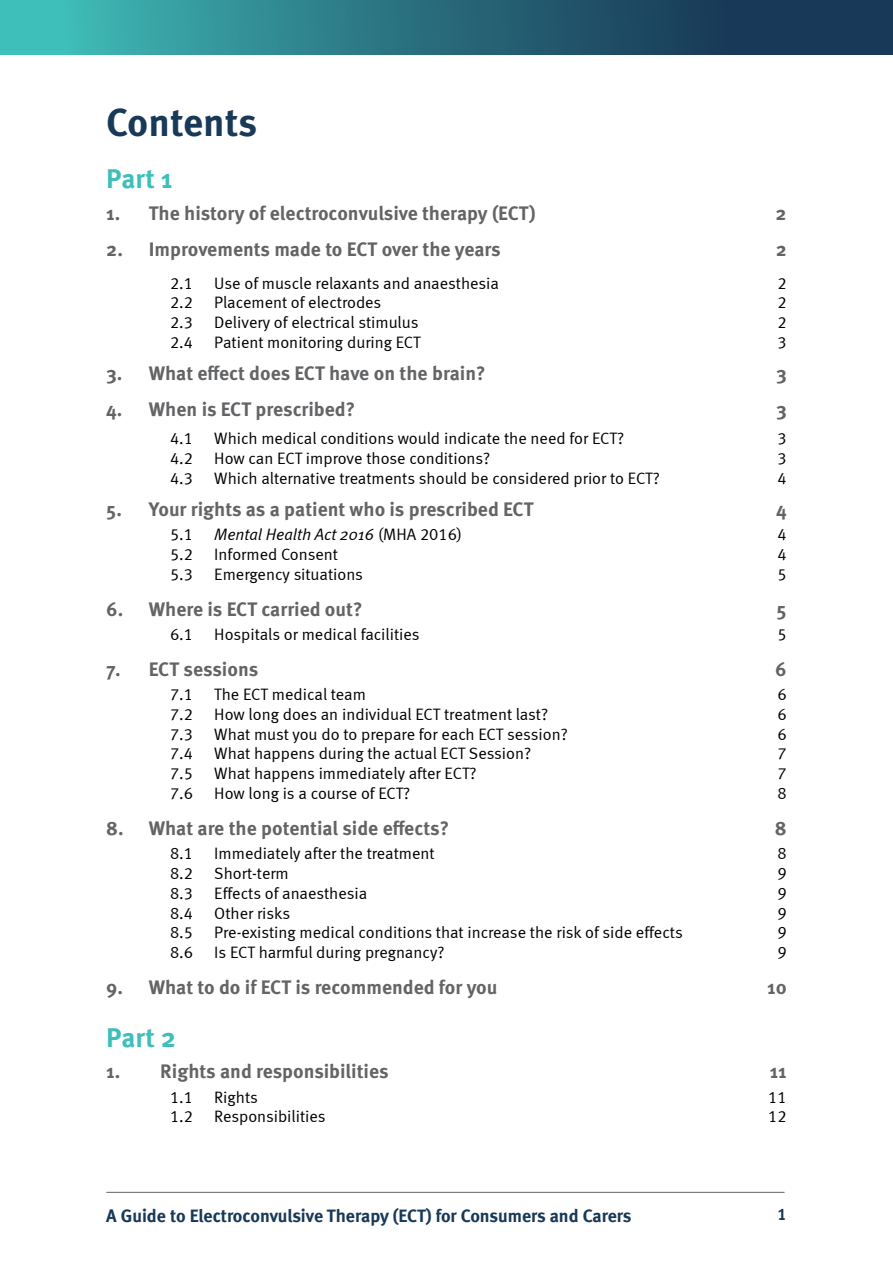
<style>
.page{position:relative;width:893px;height:1263px;background:#fff}
.page>*{position:absolute;margin:0;border:0;box-sizing:border-box;transform-origin:0 0}
.t1{font:700 39px "Meta Pro";color:#183957}
.t2{font:700 27px "Meta Pro";color:#3ebfb9}
.t3{font:700 19.5px "Meta Pro";color:#636466}
.t4{font:18px "Meta Bold LF";color:#183957}
.t5{font:16.5px "Meta Normal LF";color:#000}
.t6{font:italic 16.5px "Meta Normal";letter-spacing:-.005em;color:#000}
.t7{font:16.5px "Meta Bold LF";color:#183957}
.s1{font-family:"Meta Normal LF";font-style:normal}
</style>
<div class="page">
<svg style="left:1px;top:0;width:892px;height:54px"></svg>
<hr style="left:106px;top:1192px;width:678px;height:1px;background:#636466">
<h1 class="t1" style="left:106px;top:92px;width:153px">Contents</h1>
<h2 class="t2" style="left:106px;top:157px;width:68px">Part 1</h2>
<p class="t3" style="left:106px;top:198px;width:431px">1. The history of electroconvulsive therapy (ECT)</p>
<p class="t3" style="left:776px;top:198px;width:13px">2</p>
<p class="t3" style="left:106px;top:234px;width:396px">2. Improvements made to ECT over the years</p>
<p class="t3" style="left:776px;top:234px;width:13px">2</p>
<p class="t5" style="left:170px;top:273px;width:25px">2.1</p>
<p class="t5" style="left:214px;top:273px;width:286px">Use of muscle relaxants and anaesthesia</p>
<p class="t5" style="left:777px;top:273px;width:11px">2</p>
<p class="t5" style="left:170px;top:293px;width:25px">2.2</p>
<p class="t5" style="left:214px;top:293px;width:169px">Placement of electrodes</p>
<p class="t5" style="left:777px;top:293px;width:11px">2</p>
<p class="t5" style="left:170px;top:313px;width:25px">2.3</p>
<p class="t5" style="left:214px;top:313px;width:206px">Delivery of electrical stimulus</p>
<p class="t5" style="left:777px;top:313px;width:11px">2</p>
<p class="t5" style="left:170px;top:333px;width:25px">2.4</p>
<p class="t5" style="left:214px;top:333px;width:208px">Patient monitoring during ECT</p>
<p class="t5" style="left:777px;top:333px;width:11px">3</p>
<p class="t3" style="left:106px;top:358px;width:381px">3. What effect does ECT have on the brain?</p>
<p class="t3" style="left:776px;top:358px;width:12px">3</p>
<p class="t3" style="left:106px;top:394px;width:250px">4. When is ECT prescribed?</p>
<p class="t3" style="left:776px;top:394px;width:12px">3</p>
<p class="t5" style="left:170px;top:429px;width:25px">4.1</p>
<p class="t5" style="left:214px;top:429px;width:411px">Which medical conditions would indicate the need for ECT?</p>
<p class="t5" style="left:777px;top:429px;width:11px">3</p>
<p class="t5" style="left:170px;top:449px;width:25px">4.2</p>
<p class="t5" style="left:214px;top:449px;width:277px">How can ECT improve those conditions?</p>
<p class="t5" style="left:777px;top:449px;width:11px">3</p>
<p class="t5" style="left:170px;top:469px;width:25px">4.3</p>
<p class="t5" style="left:214px;top:469px;width:447px">Which alternative treatments should be considered prior to ECT?</p>
<p class="t5" style="left:777px;top:469px;width:11px">4</p>
<p class="t3" style="left:106px;top:494px;width:429px">5. Your rights as a patient who is prescribed ECT</p>
<p class="t3" style="left:776px;top:494px;width:12px">4</p>
<p class="t5" style="left:170px;top:525px;width:25px">5.1</p>
<p class="t6" style="left:214px;top:525px;width:249px">Mental Health Act 2016 <span class="s1">(MHA 2016)</span></p>
<p class="t5" style="left:777px;top:525px;width:11px">4</p>
<p class="t5" style="left:170px;top:544px;width:25px">5.2</p>
<p class="t5" style="left:214px;top:544px;width:125px">Informed Consent</p>
<p class="t5" style="left:777px;top:544px;width:11px">4</p>
<p class="t5" style="left:170px;top:564px;width:25px">5.3</p>
<p class="t5" style="left:214px;top:564px;width:150px">Emergency situations</p>
<p class="t5" style="left:777px;top:564px;width:11px">5</p>
<p class="t3" style="left:106px;top:594px;width:258px">6. Where is ECT carried out?</p>
<p class="t3" style="left:776px;top:594px;width:12px">5</p>
<p class="t5" style="left:170px;top:624px;width:25px">6.1</p>
<p class="t5" style="left:214px;top:624px;width:207px">Hospitals or medical facilities</p>
<p class="t5" style="left:777px;top:624px;width:11px">5</p>
<p class="t3" style="left:106px;top:654px;width:153px">7. ECT sessions</p>
<p class="t3" style="left:775px;top:654px;width:13px">6</p>
<p class="t5" style="left:170px;top:685px;width:25px">7.1</p>
<p class="t5" style="left:214px;top:685px;width:153px">The ECT medical team</p>
<p class="t5" style="left:777px;top:685px;width:11px">6</p>
<p class="t5" style="left:170px;top:704px;width:25px">7.2</p>
<p class="t5" style="left:214px;top:704px;width:335px">How long does an individual ECT treatment last?</p>
<p class="t5" style="left:777px;top:704px;width:11px">6</p>
<p class="t5" style="left:170px;top:724px;width:25px">7.3</p>
<p class="t5" style="left:214px;top:724px;width:355px">What must you do to prepare for each ECT session?</p>
<p class="t5" style="left:777px;top:724px;width:11px">6</p>
<p class="t5" style="left:170px;top:744px;width:25px">7.4</p>
<p class="t5" style="left:214px;top:744px;width:318px">What happens during the actual ECT Session?</p>
<p class="t5" style="left:777px;top:744px;width:11px">7</p>
<p class="t5" style="left:170px;top:764px;width:25px">7.5</p>
<p class="t5" style="left:214px;top:764px;width:264px">What happens immediately after ECT?</p>
<p class="t5" style="left:777px;top:764px;width:11px">7</p>
<p class="t5" style="left:170px;top:784px;width:25px">7.6</p>
<p class="t5" style="left:214px;top:784px;width:198px">How long is a course of ECT?</p>
<p class="t5" style="left:777px;top:784px;width:11px">8</p>
<p class="t3" style="left:106px;top:813px;width:344px">8. What are the potential side effects?</p>
<p class="t3" style="left:775px;top:813px;width:13px">8</p>
<p class="t5" style="left:170px;top:844px;width:25px">8.1</p>
<p class="t5" style="left:214px;top:844px;width:222px">Immediately after the treatment</p>
<p class="t5" style="left:777px;top:844px;width:11px">8</p>
<p class="t5" style="left:170px;top:864px;width:25px">8.2</p>
<p class="t5" style="left:214px;top:864px;width:76px">Short-term</p>
<p class="t5" style="left:777px;top:864px;width:11px">9</p>
<p class="t5" style="left:170px;top:883px;width:25px">8.3</p>
<p class="t5" style="left:214px;top:883px;width:154px">Effects of anaesthesia</p>
<p class="t5" style="left:777px;top:883px;width:11px">9</p>
<p class="t5" style="left:170px;top:903px;width:25px">8.4</p>
<p class="t5" style="left:214px;top:903px;width:77px">Other risks</p>
<p class="t5" style="left:777px;top:903px;width:11px">9</p>
<p class="t5" style="left:170px;top:923px;width:25px">8.5</p>
<p class="t5" style="left:214px;top:923px;width:470px">Pre-existing medical conditions that increase the risk of side effects</p>
<p class="t5" style="left:777px;top:923px;width:11px">9</p>
<p class="t5" style="left:170px;top:943px;width:25px">8.6</p>
<p class="t5" style="left:214px;top:943px;width:232px">Is ECT harmful during pregnancy?</p>
<p class="t5" style="left:777px;top:943px;width:11px">9</p>
<p class="t3" style="left:106px;top:972px;width:393px">9. What to do if ECT is recommended for you</p>
<p class="t3" style="left:767px;top:972px;width:21px">10</p>
<h2 class="t2" style="left:106px;top:1016px;width:71px">Part 2</h2>
<p class="t3" style="left:106px;top:1056px;width:284px">1. Rights and responsibilities</p>
<p class="t3" style="left:770px;top:1056px;width:18px">11</p>
<p class="t5" style="left:170px;top:1087px;width:25px">1.1</p>
<p class="t5" style="left:214px;top:1087px;width:45px">Rights</p>
<p class="t5" style="left:768px;top:1087px;width:20px">11</p>
<p class="t5" style="left:170px;top:1107px;width:25px">1.2</p>
<p class="t5" style="left:214px;top:1107px;width:113px">Responsibilities</p>
<p class="t5" style="left:768px;top:1107px;width:20px">12</p>
<p class="t4" style="left:106px;top:1205px;width:527px">A Guide to Electroconvulsive Therapy (ECT) for Consumers and Carers</p>
<p class="t7" style="left:777px;top:1205px;width:11px">1</p>
</div>
